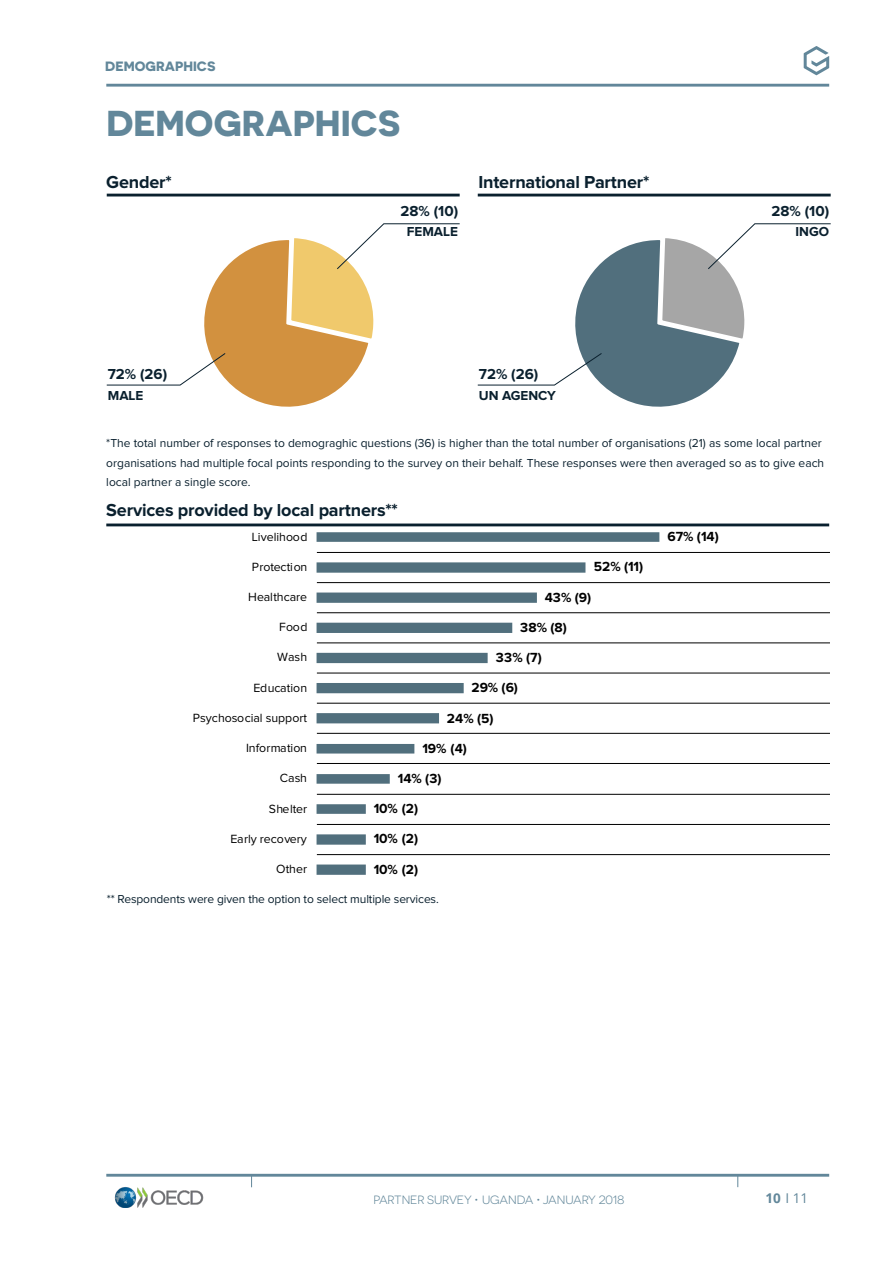
<style>
.page{position:relative;width:893px;height:1263px;background:#fff}
.page>*{position:absolute;margin:0;border:0;box-sizing:border-box;transform-origin:0 0}
.General___Headline_1{font:700 36px "Novecentosanswide";color:#62879a}
.General___Continuous{font:700 18px "Proxima Nova";letter-spacing:-.01em;color:#0a202e}
.t1{font:700 15px "Proxima Nova";color:#0a202e}
.t2{font:700 13.65px "Proxima Nova";letter-spacing:-.01em;color:#000}
.General___Headline_4{font:700 13.5px "Proxima Nova";color:#0a202e}
.t3{font:700 13.5px "Novecentosanswide";color:#62879a}
.t4{font:13.5px "Open Sans";color:#62879a}
.t5{font:12.3px "Proxima Nova";letter-spacing:-.005em;color:#000}
.General___Continuous-2{font:12px/19.5px "Proxima Nova";color:#0a202e}
.t6{font:12px "Novecentosanswide";letter-spacing:-.01em;color:#62879a}
.s1{font-weight:700}
</style>
<div class="page">
<hr style="left:107px;top:194px;width:353px;height:2px;background:#0a202e">
<hr style="left:106px;top:523px;width:723px;height:3px;background:#0a202e">
<hr style="left:317px;top:525px;width:513px;height:1px;background:#000">
<hr style="left:317px;top:552px;width:513px;height:1px;background:#000">
<hr style="left:317px;top:582px;width:513px;height:1px;background:#000">
<hr style="left:317px;top:612px;width:513px;height:1px;background:#000">
<hr style="left:317px;top:642px;width:513px;height:1px;background:#000">
<hr style="left:317px;top:673px;width:513px;height:1px;background:#000">
<hr style="left:317px;top:703px;width:513px;height:1px;background:#000">
<hr style="left:317px;top:733px;width:513px;height:1px;background:#000">
<hr style="left:317px;top:763px;width:513px;height:1px;background:#000">
<hr style="left:317px;top:794px;width:513px;height:1px;background:#000">
<hr style="left:317px;top:824px;width:513px;height:1px;background:#000">
<hr style="left:317px;top:854px;width:513px;height:1px;background:#000">
<hr style="left:317px;top:884px;width:513px;height:1px;background:#000">
<svg style="left:317px;top:532px;width:342px;height:343px"></svg>
<hr style="left:478px;top:194px;width:353px;height:2px;background:#0a202e">
<svg style="left:477px;top:223px;width:354px;height:184px"></svg>
<svg style="left:106px;top:223px;width:354px;height:184px"></svg>
<hr style="left:106px;top:1174px;width:723px;height:3px;background:#62879a">
<svg style="left:804px;top:46px;width:25px;height:29px"></svg>
<img style="left:115px;top:1187px;width:88px;height:20px">
<hr style="left:106px;top:84px;width:723px;height:3px;background:#62879a">
<p class="t3" style="left:105px;top:58px;width:112px">DEMOGRAPHICS</p>
<p class="General___Headline_1" style="left:106px;top:101px;width:295px">DEMOGRAPHICS</p>
<p class="General___Continuous" style="left:106px;top:173px;width:67px">Gender*</p>
<p class="General___Continuous" style="left:478px;top:173px;width:173px">International Partner*</p>
<p class="t1" style="left:400px;top:204px;width:59px">28% (10)</p>
<p class="General___Headline_4" style="left:407px;top:225px;width:53px">FEMALE</p>
<p class="t1" style="left:771px;top:204px;width:59px">28% (10)</p>
<p class="General___Headline_4" style="left:795px;top:225px;width:35px">INGO</p>
<p class="t1" style="left:108px;top:367px;width:61px">72% (26)</p>
<p class="General___Headline_4" style="left:108px;top:389px;width:37px">MALE</p>
<p class="t1" style="left:479px;top:367px;width:61px">72% (26)</p>
<p class="General___Headline_4" style="left:479px;top:389px;width:79px">UN AGENCY</p>
<p class="General___Continuous-2" style="left:106px;top:434px;width:719px">*The total number of responses to demograghic questions (36) is higher than the total number of organisations (21) as some local partner organisations had multiple focal points responding to the survey on their behalf. These responses were then averaged so as to give each local partner a single score.</p>
<p class="General___Continuous" style="left:106px;top:501px;width:293px">Services provided by local partners**</p>
<p class="t5" style="left:252px;top:531px;width:57px">Livelihood</p>
<p class="t5" style="left:252px;top:561px;width:57px">Protection</p>
<p class="t5" style="left:248px;top:591px;width:60px">Healthcare</p>
<p class="t5" style="left:279px;top:621px;width:30px">Food</p>
<p class="t5" style="left:277px;top:652px;width:32px">Wash</p>
<p class="t5" style="left:253px;top:682px;width:56px">Education</p>
<p class="t5" style="left:193px;top:712px;width:116px">Psychosocial support</p>
<p class="t5" style="left:246px;top:742px;width:62px">Information</p>
<p class="t5" style="left:280px;top:773px;width:29px">Cash</p>
<p class="t5" style="left:269px;top:803px;width:40px">Shelter</p>
<p class="t5" style="left:230px;top:833px;width:78px">Early recovery</p>
<p class="t5" style="left:276px;top:863px;width:32px">Other</p>
<p class="General___Continuous-2" style="left:107px;top:889px;width:334px">** Respondents were given the option to select multiple services.</p>
<p class="t2" style="left:594px;top:561px;width:51px">52% (11)</p>
<p class="t2" style="left:545px;top:591px;width:48px">43% (9)</p>
<p class="t2" style="left:520px;top:621px;width:48px">38% (8)</p>
<p class="t2" style="left:496px;top:651px;width:47px">33% (7)</p>
<p class="t2" style="left:471px;top:681px;width:48px">29% (6)</p>
<p class="t2" style="left:447px;top:712px;width:48px">24% (5)</p>
<p class="t2" style="left:422px;top:742px;width:46px">19% (4)</p>
<p class="t2" style="left:398px;top:772px;width:45px">14% (3)</p>
<p class="t2" style="left:374px;top:802px;width:46px">10% (2)</p>
<p class="t2" style="left:374px;top:833px;width:46px">10% (2)</p>
<p class="t2" style="left:374px;top:863px;width:46px">10% (2)</p>
<p class="t2" style="left:667px;top:530px;width:53px">67% (14)</p>
<p class="t6" style="left:373px;top:1192px;width:253px">PARTNER SURVEY • UGANDA • JANUARY 2018</p>
<p class="t4" style="left:766px;top:1189px;width:44px"><span class="s1">10</span> I 11</p>
</div>
